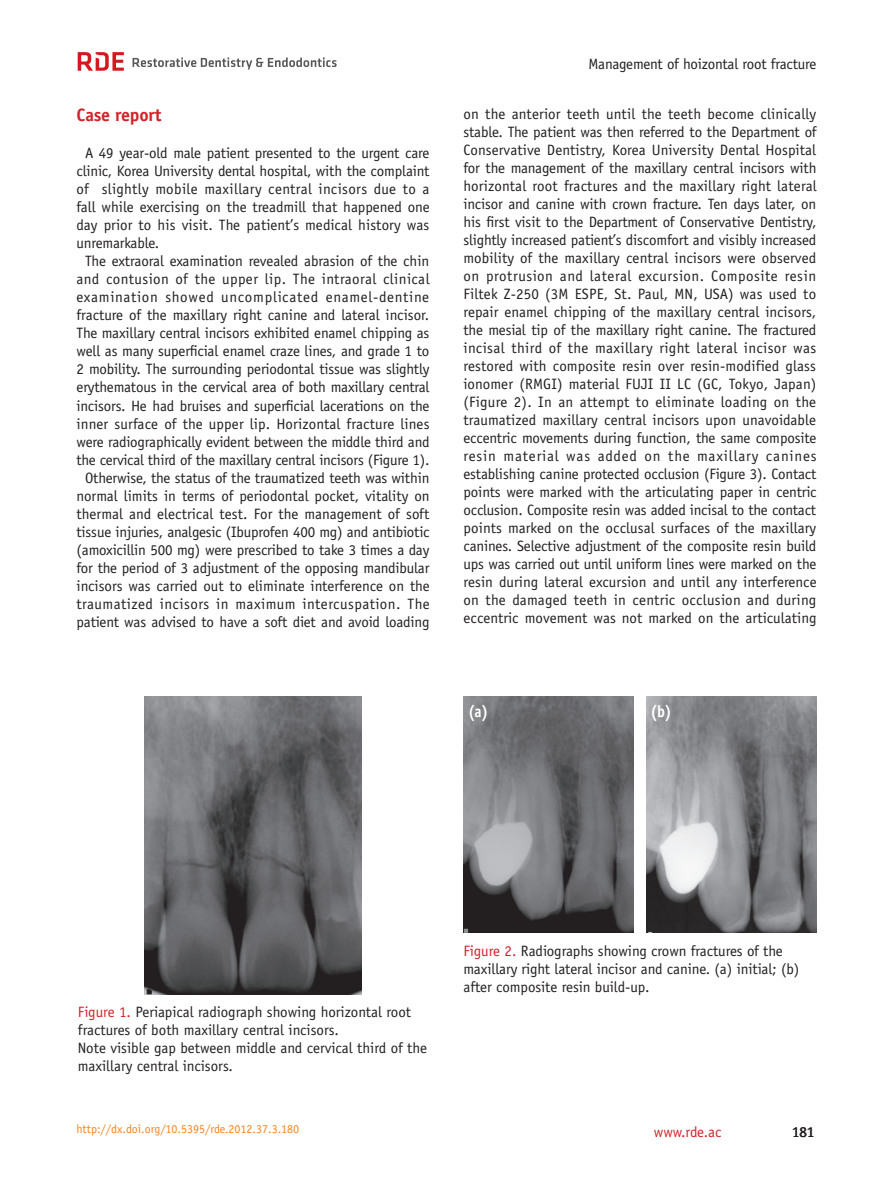
<style>
.page{position:relative;width:893px;height:1191px;background:#fff}
.page>*{position:absolute;margin:0;border:0;box-sizing:border-box;transform-origin:0 0}
.t1{font:700 18px "Officina Sans Std";letter-spacing:-.01em;color:#d1232a}
.t2{font:700 16.5px "Officina Sans Std";color:#fff;scale:.9 1}
.t3{font:15px/18px "Officina Sans Std";letter-spacing:-.01em;color:#231f20}
.t4{font:15px "Officina Sans Std";letter-spacing:.03em;color:#231f20}
.t5{font:15px "Officina Sans Std";letter-spacing:.01em;color:#231f20}
.t6{font:15px "Officina Sans Std";letter-spacing:.025em;color:#231f20}
.t7{font:15px "Officina Sans Std";letter-spacing:.05em;color:#231f20}
.t8{font:15px "Officina Sans Std";color:#d1232a}
.t9{font:12px "Officina Sans Std";color:#f58220}
.s1{color:#d1232a}
</style>
<div class="page">
<svg style="left:133px;top:57px;width:204px;height:13px"></svg>
<svg style="left:78px;top:52px;width:46px;height:19px"></svg>
<img style="left:145px;top:697px;width:216px;height:297px">
<img style="left:463px;top:697px;width:171px;height:236px">
<img style="left:646px;top:697px;width:170px;height:236px">
<p class="t1" style="left:77px;top:104px;width:86px">Case report</p>
<p class="t3" style="left:85px;top:144px;width:346px">A 49 year-old male patient presented to the urgent care</p>
<p class="t3" style="left:77px;top:162px;width:354px">clinic, Korea University dental hospital, with the complaint</p>
<p class="t6" style="left:77px;top:181px;width:354px">of slightly mobile maxillary central incisors due to a</p>
<p class="t3" style="left:77px;top:198px;width:355px">fall while exercising on the treadmill that happened one</p>
<p class="t3" style="left:77px;top:216px;width:354px">day prior to his visit. The patient’s medical history was</p>
<p class="t3" style="left:77px;top:234px;width:84px">unremarkable.</p>
<p class="t3" style="left:85px;top:252px;width:346px">The extraoral examination revealed abrasion of the chin</p>
<p class="t4" style="left:77px;top:271px;width:354px">and contusion of the upper lip. The intraoral clinical</p>
<p class="t7" style="left:77px;top:289px;width:354px">examination showed uncomplicated enamel-dentine</p>
<p class="t3" style="left:77px;top:306px;width:354px">fracture of the maxillary right canine and lateral incisor.</p>
<p class="t3" style="left:77px;top:324px;width:354px">The maxillary central incisors exhibited enamel chipping as</p>
<p class="t3" style="left:77px;top:342px;width:354px">well as many superficial enamel craze lines, and grade 1 to</p>
<p class="t3" style="left:77px;top:360px;width:354px">2 mobility. The surrounding periodontal tissue was slightly</p>
<p class="t3" style="left:77px;top:378px;width:354px">erythematous in the cervical area of both maxillary central</p>
<p class="t3" style="left:77px;top:396px;width:354px">incisors. He had bruises and superficial lacerations on the</p>
<p class="t5" style="left:77px;top:415px;width:354px">inner surface of the upper lip. Horizontal fracture lines</p>
<p class="t3" style="left:77px;top:432px;width:354px">were radiographically evident between the middle third and</p>
<p class="t3" style="left:77px;top:450px;width:355px">the cervical third of the maxillary central incisors (Figure 1).</p>
<p class="t3" style="left:85px;top:468px;width:346px">Otherwise, the status of the traumatized teeth was within</p>
<p class="t3" style="left:77px;top:486px;width:355px">normal limits in terms of periodontal pocket, vitality on</p>
<p class="t3" style="left:77px;top:504px;width:354px">thermal and electrical test. For the management of soft</p>
<p class="t3" style="left:77px;top:522px;width:354px">tissue injuries, analgesic (Ibuprofen 400 mg) and antibiotic</p>
<p class="t3" style="left:77px;top:540px;width:354px">(amoxicillin 500 mg) were prescribed to take 3 times a day</p>
<p class="t3" style="left:77px;top:558px;width:354px">for the period of 3 adjustment of the opposing mandibular</p>
<p class="t3" style="left:77px;top:576px;width:355px">incisors was carried out to eliminate interference on the</p>
<p class="t4" style="left:77px;top:595px;width:355px">traumatized incisors in maximum intercuspation. The</p>
<p class="t3" style="left:77px;top:612px;width:354px">patient was advised to have a soft diet and avoid loading</p>
<p class="t3" style="left:589px;top:55px;width:229px">Management of hoizontal root fracture</p>
<p class="t3" style="left:463px;top:105px;width:355px;text-align:justify">on the anterior teeth until the teeth become clinically stable. The patient was then referred to the Department of Conservative Dentistry, Korea University Dental Hospital for the management of the maxillary central incisors with horizontal root fractures and the maxillary right lateral incisor and canine with crown fracture. Ten days later, on his first visit to the Department of Conservative Dentistry, slightly increased patient’s discomfort and visibly increased mobility of the maxillary central incisors were observed on protrusion and lateral excursion. Composite resin Filtek Z-250 (3M ESPE, St. Paul, MN, USA) was used to repair enamel chipping of the maxillary central incisors, the mesial tip of the maxillary right canine. The fractured incisal third of the maxillary right lateral incisor was restored with composite resin over resin-modified glass ionomer (RMGI) material FUJI II LC (GC, Tokyo, Japan) (Figure 2). In an attempt to eliminate loading on the traumatized maxillary central incisors upon unavoidable eccentric movements during function, the same composite resin material was added on the maxillary canines establishing canine protected occlusion (Figure 3). Contact points were marked with the articulating paper in centric occlusion. Composite resin was added incisal to the contact points marked on the occlusal surfaces of the maxillary canines. Selective adjustment of the composite resin build ups was carried out until uniform lines were marked on the resin during lateral excursion and until any interference on the damaged teeth in centric occlusion and during eccentric movement was not marked on the articulating</p>
<p class="t2" style="left:468px;top:701px;width:24px">(a)</p>
<p class="t2" style="left:651px;top:701px;width:25px">(b)</p>
<p class="t3" style="left:78px;top:1003px;width:350px"><span class="s1">Figure 1.</span> Periapical radiograph showing horizontal root fractures of both maxillary central incisors.<br>Note visible gap between middle and cervical third of the maxillary central incisors.</p>
<p class="t9" style="left:77px;top:1121px;width:224px">http://dx.doi.org/10.5395/rde.2012.37.3.180</p>
<p class="t3" style="left:463px;top:941px;width:337px"><span class="s1">Figure 2.</span> Radiographs showing crown fractures of the maxillary right lateral incisor and canine. (a) initial; (b) after composite resin build-up.</p>
<p class="t8" style="left:654px;top:1122px;width:69px">www.rde.ac</p>
<p class="t3" style="left:792px;top:1122px;width:24px">181</p>
</div>
